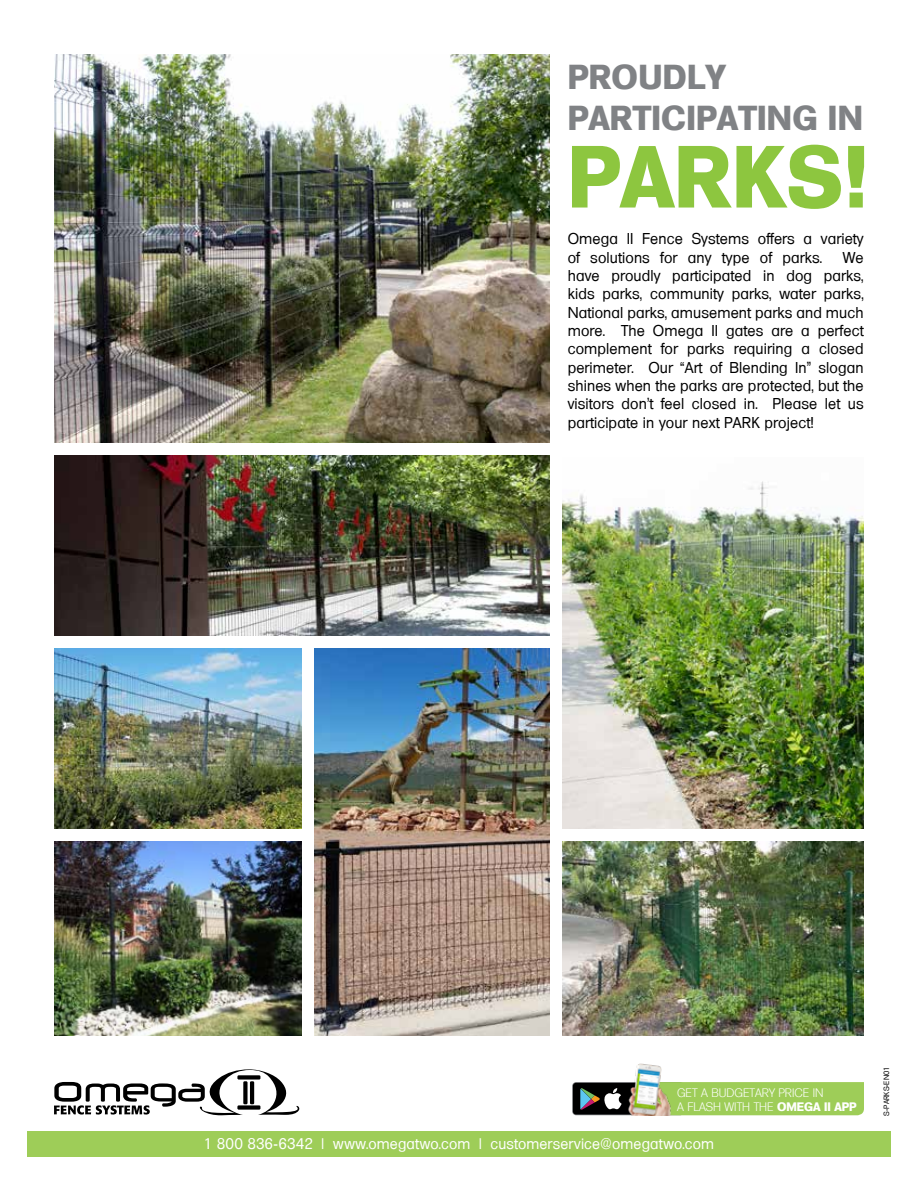
<style>
.page{position:relative;width:918px;height:1188px;background:#fff}
.page>*{position:absolute;margin:0;border:0;box-sizing:border-box;transform-origin:0 0}
.t1{font:700 85.35px "Formula";letter-spacing:.01em;color:#8dc63f}
.t2{font:700 33.75px/40.5px "Formula";letter-spacing:.01em;color:#808285}
.t3{font:15.3px/18.3px "Formula";letter-spacing:.01em;color:#000}
.t4{font:15px "Formula";letter-spacing:.01em;color:#fff}
.t5{font:300 12px/13.5px "Formula";color:#fff}
.t6{font:7.5px "Formula";color:#000}
.s1{font-weight:700}
</style>
<div class="page">
<div style="left:573px;top:1083px;width:110px;height:32px;background:#000;border-radius:3px"></div>
<svg style="left:580px;top:1088px;width:35px;height:22px"></svg>
<div style="left:687px;top:1082px;width:177px;height:33px;background:#9ecd58"></div>
<img style="left:615px;top:1063px;width:72px;height:52px">
<svg style="left:54px;top:1069px;width:245px;height:46px"></svg>
<div style="left:27px;top:1131px;width:864px;height:25px;background:#9ecd58"></div>
<img style="left:563px;top:481px;width:301px;height:348px">
<img style="left:54px;top:456px;width:496px;height:179px">
<img style="left:54px;top:648px;width:248px;height:181px">
<img style="left:315px;top:648px;width:235px;height:388px">
<img style="left:54px;top:842px;width:248px;height:194px">
<img style="left:563px;top:842px;width:301px;height:194px">
<img style="left:54px;top:54px;width:496px;height:389px">
<h2 class="t2" style="left:568px;top:57px;width:297px">PROUDLY<br>PARTICIPATING IN</h2>
<h1 class="t1" style="left:568px;top:127px;width:302px">PARKS!</h1>
<p class="t3" style="left:568px;top:230px;width:297px">Omega II Fence Systems offers a variety of solutions for any type of parks.</p>
<p class="t3" style="left:568px;top:248px;width:297px;text-align:justify;text-indent:275px">We have proudly participated in dog parks, kids parks, community parks, water parks, National parks, amusement parks and much more. The Omega II gates are a perfect complement for parks requiring a closed perimeter. Our “Art of Blending In” slogan shines when the parks are protected, but the visitors don’t feel closed in. Please let us participate in your next PARK project!</p>
<p class="t5" style="left:677px;top:1086px;width:181px">GET A BUDGETARY PRICE IN<br>A FLASH WITH THE <span class="s1">OMEGA II APP</span></p>
<p class="t4" style="left:204px;top:1134px;width:512px">1 800 836-6342 | www.omegatwo.com | customerservice@omegatwo.com</p>
<p class="t6" style="left:882px;top:1116px;width:51px;rotate:-90deg">S-PARKS-EN01</p>
</div>
